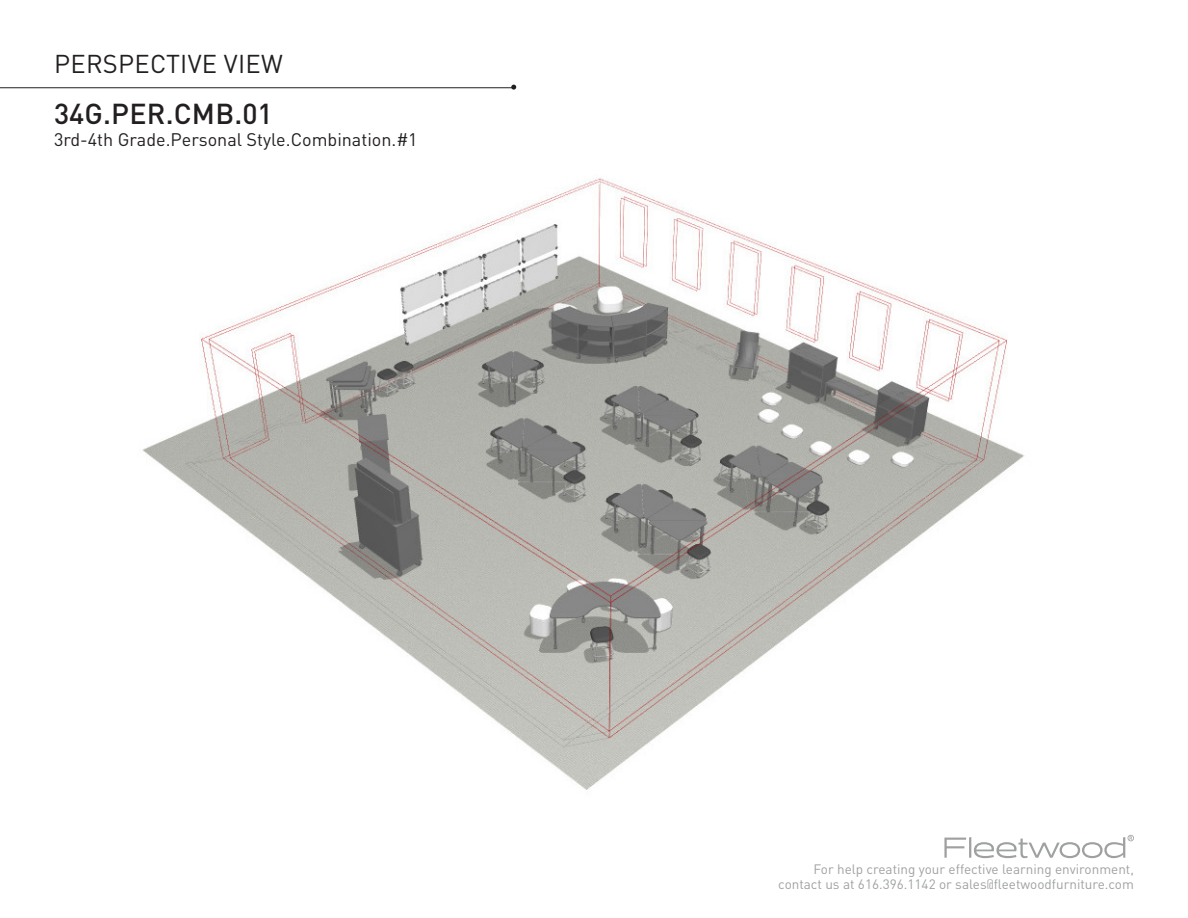
<style>
.page{position:relative;width:1188px;height:918px;background:#fff}
.page>*{position:absolute;margin:0;border:0;box-sizing:border-box;transform-origin:0 0}
.t1{font:500 28.5px "DIN Pro";letter-spacing:.01em;color:#231f20}
.t2{font:25.5px "DIN Pro";letter-spacing:.01em;color:#231f20}
.t3{font:18px "DIN Pro";color:#231f20}
.t4{font:13.5px "DIN Pro";color:#9fa1a1}
.s1{font-family:"DINOT";font-stretch:condensed}
</style>
<div class="page">
<hr style="left:0;top:87px;width:514px;height:1px;background:#231f20">
<svg style="left:511px;top:85px;width:5px;height:5px"></svg>
<img style="left:142px;top:178px;width:882px;height:612px">
<svg style="left:944px;top:838px;width:22px;height:20px"></svg>
<hr style="left:969px;top:837px;width:2px;height:21px;background:#9fa1a1">
<svg style="left:974px;top:835px;width:160px;height:23px"></svg>
<p class="t2" style="left:54px;top:44px;width:230px">PERSPECTIVE VIEW</p>
<p class="t1" style="left:54px;top:90px;width:220px">34G.PER.CMB.01</p>
<p class="t3" style="left:54px;top:126px;width:365px">3rd-4th Grade.Personal Style.Combination.#1</p>
<p class="t4" style="left:814px;top:859px;width:322px">For help creating your effective learning environment,</p>
<p class="t4" style="left:778px;top:874px;width:357px">contact us at 616.396.1142 or sales<span class="s1">@</span>fleetwoodfurniture.com</p>
</div>
